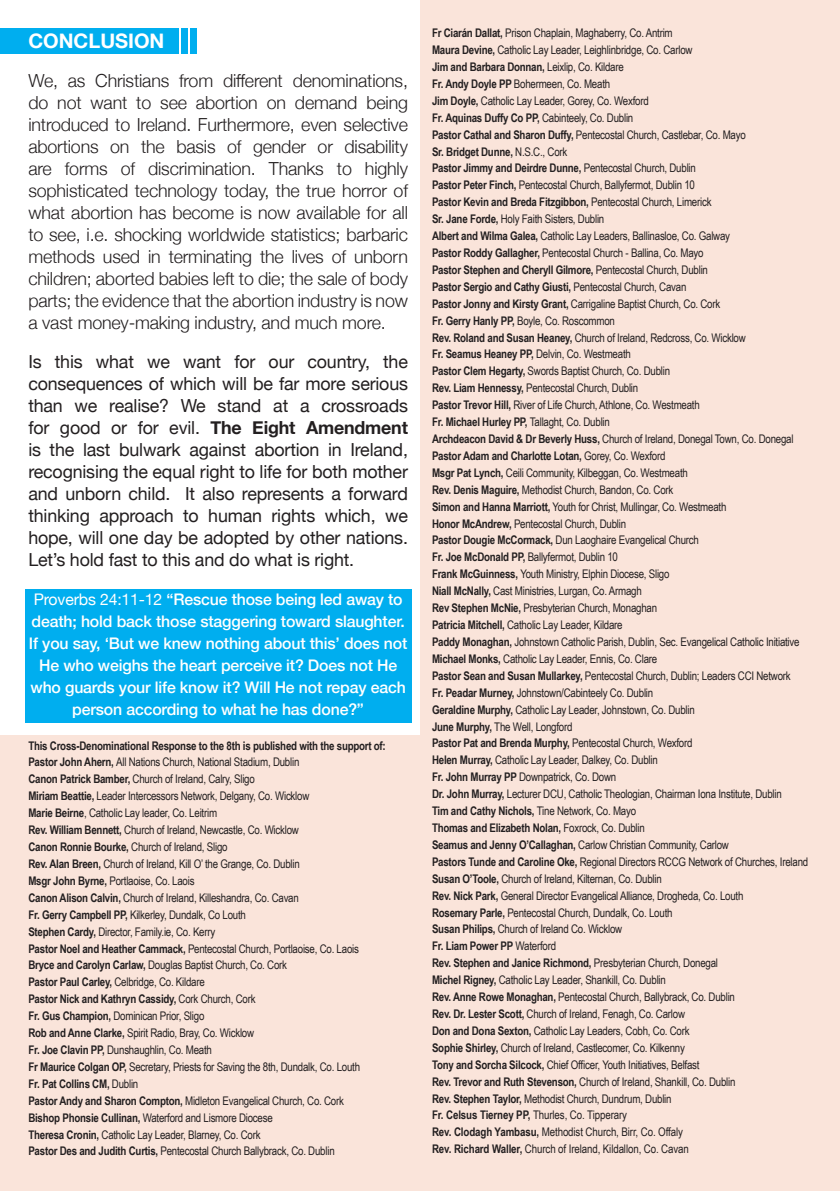
<style>
.page{position:relative;width:840px;height:1191px;background:#fff}
.page>*{position:absolute;margin:0;border:0;box-sizing:border-box;transform-origin:0 0}
.t1{font:700 20px "Helvetica Neue";color:#fff}
.t2{font:300 18px/22px "Helvetica Neue";letter-spacing:-.01em;color:#231f20;text-align:justify}
.t3{font:18px/22px "Helvetica Neue";letter-spacing:-.01em;color:#231f20;text-align:justify}
.t4{font:500 16px/22px "Helvetica Neue";letter-spacing:-.01em;color:#fff;text-align:center}
.t5{font:11.8px/17px "Arial Narrow";letter-spacing:-.02em;color:#231f20}
.s1{font-weight:700}
.s2{font-weight:400}
</style>
<div class="page">
<div style="left:24px;top:585px;width:390px;height:138px;background:#00aeef"></div>
<div style="left:420px;top:0;width:419px;height:1191px;background:#fae4da"></div>
<div style="left:0;top:735px;width:420px;height:456px;background:#fae4da"></div>
<div style="left:0;top:28px;width:178px;height:26px;background:#00aeef"></div>
<div style="left:180px;top:25px;width:10px;height:30px;background:#fff;opacity:.75"></div>
<div style="left:189px;top:25px;width:10px;height:30px;background:#fff;opacity:.75"></div>
<h1 class="t1" style="left:28px;top:25px;width:137px">CONCLUSION</h1>
<p class="t2" style="left:28px;top:68px;width:381px">We, as Christians from different denominations, do not want to see abortion on demand being introduced to Ireland. Furthermore, even selective abortions on the basis of gender or disability are forms of discrimination. Thanks to highly sophisticated technology today, the true horror of what abortion has become is now available for all to see, i.e. shocking worldwide statistics; barbaric methods used in terminating the lives of unborn children; aborted babies left to die; the sale of body parts; the evidence that the abortion industry is now a vast money-making industry, and much more.</p>
<p class="t3" style="left:28px;top:351px;width:381px">Is this what we want for our country, the consequences of which will be far more serious than we realise? We stand at a crossroads for good or for evil. <span class="s1">The Eight Amendment </span>is the last bulwark against abortion in Ireland, recognising the equal right to life for both mother and unborn child. It also represents a forward thinking approach to human rights which, we hope, will one day be adopted by other nations.<br>Let’s hold fast to this and do what is right.</p>
<p class="t4" style="left:29px;top:587px;width:379px"><span class="s2">Proverbs 24:11-12</span> “Rescue those being led away to death; hold back those staggering toward slaughter.<br>If you say, ‘But we knew nothing about this’ does not He who weighs the heart perceive it? Does not He who guards your life know it? Will He not repay each person according to what he has done?”</p>
<p class="t5" style="left:28px;top:736px;width:359px"><span class="s1">This Cross-Denominational Response to the 8th is published with the support of:<br>Pastor John Ahern,</span> All Nations Church, National Stadium, Dublin<br><span class="s1">Canon Patrick Bamber,</span> Church of Ireland, Calry, Sligo<br><span class="s1">Miriam Beattie,</span> Leader Intercessors Network, Delgany, Co. Wicklow<br><span class="s1">Marie Beirne</span>, Catholic Lay leader, Co. Leitrim<br><span class="s1">Rev. William Bennett,</span> Church of Ireland, Newcastle, Co. Wicklow<br><span class="s1">Canon Ronnie Bourke,</span> Church of Ireland, Sligo<br><span class="s1">Rev. Alan Breen,</span> Church of Ireland, Kill O’ the Grange, Co. Dublin<br><span class="s1">Msgr John Byrne,</span> Portlaoise, Co. Laois<br><span class="s1">Canon Alison Calvin,</span> Church of Ireland, Killeshandra, Co. Cavan<br><span class="s1">Fr. Gerry Campbell PP,</span> Kilkerley, Dundalk, Co Louth<br><span class="s1">Stephen Cardy,</span> Director, Family.ie, Co. Kerry<br><span class="s1">Pastor Noel and Heather Cammack,</span> Pentecostal Church, Portlaoise, Co. Laois <span class="s1">Bryce and Carolyn Carlaw,</span> Douglas Baptist Church, Co. Cork<br><span class="s1">Pastor Paul Carley,</span> Celbridge, Co. Kildare<br><span class="s1">Pastor Nick and Kathryn Cassidy,</span> Cork Church, Cork<br><span class="s1">Fr. Gus Champion,</span> Dominican Prior, Sligo<br><span class="s1">Rob and Anne Clarke,</span> Spirit Radio, Bray, Co. Wicklow<br><span class="s1">Fr. Joe Clavin PP,</span> Dunshaughlin, Co. Meath<br><span class="s1">Fr Maurice Colgan OP,</span> Secretary, Priests for Saving the 8th, Dundalk, Co. Louth<br><span class="s1">Fr. Pat Collins CM,</span> Dublin<br><span class="s1">Pastor Andy and Sharon Compton,</span> Midleton Evangelical Church, Co. Cork<br><span class="s1">Bishop Phonsie Cullinan,</span> Waterford and Lismore Diocese<br><span class="s1">Theresa Cronin,</span> Catholic Lay Leader, Blarney, Co. Cork<br><span class="s1">Pastor Des and Judith Curtis,</span> Pentecostal Church Ballybrack, Co. Dublin</p>
<p class="t5" style="left:432px;top:24px;width:377px"><span class="s1">Fr Ciarán Dallat,</span> Prison Chaplain, Maghaberry, Co. Antrim<br><span class="s1">Maura Devine,</span> Catholic Lay Leader, Leighlinbridge, Co. Carlow<br><span class="s1">Jim and Barbara Donnan,</span> Leixlip, Co. Kildare<br><span class="s1">Fr. Andy Doyle PP</span> Bohermeen, Co. Meath<br><span class="s1">Jim Doyle,</span> Catholic Lay Leader, Gorey, Co. Wexford<br><span class="s1">Fr. Aquinas Duffy Co PP,</span> Cabinteely, Co. Dublin<br><span class="s1">Pastor Cathal and Sharon Duffy,</span> Pentecostal Church, Castlebar, Co. Mayo<br><span class="s1">Sr. Bridget Dunne,</span> N.S.C., Cork<br><span class="s1">Pastor Jimmy and Deirdre Dunne,</span> Pentecostal Church, Dublin<br><span class="s1">Pastor Peter Finch,</span> Pentecostal Church, Ballyfermot, Dublin 10<br><span class="s1">Pastor Kevin and Breda Fitzgibbon,</span> Pentecostal Church, Limerick<br><span class="s1">Sr. Jane Forde,</span> Holy Faith Sisters, Dublin<br><span class="s1">Albert and Wilma Galea,</span> Catholic Lay Leaders, Ballinasloe, Co. Galway<br><span class="s1">Pastor Roddy Gallagher,</span> Pentecostal Church - Ballina, Co. Mayo<br><span class="s1">Pastor Stephen and Cheryll Gilmore,</span> Pentecostal Church, Dublin<br><span class="s1">Pastor Sergio and Cathy Giusti,</span> Pentecostal Church, Cavan<br><span class="s1">Pastor Jonny and Kirsty Grant,</span> Carrigaline Baptist Church, Co. Cork<br><span class="s1">Fr. Gerry Hanly PP,</span> Boyle, Co. Roscommon<br><span class="s1">Rev. Roland and Susan Heaney,</span> Church of Ireland, Redcross, Co. Wicklow<br><span class="s1">Fr. Seamus Heaney PP,</span> Delvin, Co. Westmeath<br><span class="s1">Pastor Clem Hegarty,</span> Swords Baptist Church, Co. Dublin<br><span class="s1">Rev. Liam Hennessy,</span> Pentecostal Church, Dublin<br><span class="s1">Pastor Trevor Hill,</span> River of Life Church, Athlone, Co. Westmeath<br><span class="s1">Fr. Michael Hurley PP,</span> Tallaght, Co. Dublin<br><span class="s1">Archdeacon David &amp; Dr Beverly Huss,</span> Church of Ireland, Donegal Town, Co. Donegal <span class="s1">Pastor Adam and Charlotte Lotan,</span> Gorey, Co. Wexford<br><span class="s1">Msgr Pat Lynch,</span> Ceili Community, Kilbeggan, Co. Westmeath<br><span class="s1">Rev. Denis Maguire,</span> Methodist Church, Bandon, Co. Cork<br><span class="s1">Simon and Hanna Marriott,</span> Youth for Christ, Mullingar, Co. Westmeath<br><span class="s1">Honor McAndrew,</span> Pentecostal Church, Dublin<br><span class="s1">Pastor Dougie McCormack,</span> Dun Laoghaire Evangelical Church<br><span class="s1">Fr. Joe McDonald PP,</span> Ballyfermot, Dublin 10<br><span class="s1">Frank McGuinness,</span> Youth Ministry, Elphin Diocese, Sligo<br><span class="s1">Niall McNally,</span> Cast Ministries, Lurgan, Co. Armagh<br><span class="s1">Rev Stephen McNie,</span> Presbyterian Church, Monaghan<br><span class="s1">Patricia Mitchell,</span> Catholic Lay Leader, Kildare<br><span class="s1">Paddy Monaghan,</span> Johnstown Catholic Parish, Dublin, Sec. Evangelical Catholic Initiative <span class="s1">Michael Monks,</span> Catholic Lay Leader, Ennis, Co. Clare<br><span class="s1">Pastor Sean and Susan Mullarkey,</span> Pentecostal Church, Dublin; Leaders CCI Network<br><span class="s1">Fr. Peadar Murney,</span> Johnstown/Cabinteely Co. Dublin<br><span class="s1">Geraldine Murphy,</span> Catholic Lay Leader, Johnstown, Co. Dublin<br><span class="s1">June Murphy,</span> The Well, Longford<br><span class="s1">Pastor Pat and Brenda Murphy,</span> Pentecostal Church, Wexford<br><span class="s1">Helen Murray,</span> Catholic Lay Leader, Dalkey, Co. Dublin<br><span class="s1">Fr. John Murray PP</span> Downpatrick, Co. Down<br><span class="s1">Dr. John Murray,</span> Lecturer DCU, Catholic Theologian, Chairman Iona Institute, Dublin<br><span class="s1">Tim and Cathy Nichols,</span> Tine Network, Co. Mayo<br><span class="s1">Thomas and Elizabeth Nolan,</span> Foxrock, Co. Dublin<br><span class="s1">Seamus and Jenny O’Callaghan,</span> Carlow Christian Community, Carlow<br><span class="s1">Pastors Tunde and Caroline Oke,</span> Regional Directors RCCG Network of Churches, Ireland <span class="s1">Susan O’Toole,</span> Church of Ireland, Kilternan, Co. Dublin<br><span class="s1">Rev. Nick Park,</span> General Director Evangelical Alliance, Drogheda, Co. Louth<br><span class="s1">Rosemary Parle,</span> Pentecostal Church, Dundalk, Co. Louth<br><span class="s1">Susan Philips,</span> Church of Ireland Co. Wicklow<br><span class="s1">Fr. Liam Power PP</span> Waterford<br><span class="s1">Rev. Stephen and Janice Richmond,</span> Presbyterian Church, Donegal<br><span class="s1">Michel Rigney,</span> Catholic Lay Leader, Shankill, Co. Dublin<br><span class="s1">Rev. Anne Rowe Monaghan,</span> Pentecostal Church, Ballybrack, Co. Dublin<br><span class="s1">Rev. Dr. Lester Scott,</span> Church of Ireland, Fenagh, Co. Carlow<br><span class="s1">Don and Dona Sexton,</span> Catholic Lay Leaders, Cobh, Co. Cork<br><span class="s1">Sophie Shirley,</span> Church of Ireland, Castlecomer, Co. Kilkenny<br><span class="s1">Tony and Sorcha Silcock,</span> Chief Officer, Youth Initiatives, Belfast<br><span class="s1">Rev. Trevor and Ruth Stevenson,</span> Church of Ireland, Shankill, Co. Dublin<br><span class="s1">Rev. Stephen Taylor,</span> Methodist Church, Dundrum, Dublin<br><span class="s1">Fr. Celsus Tierney PP,</span> Thurles, Co. Tipperary<br><span class="s1">Rev. Clodagh Yambasu,</span> Methodist Church, Birr, Co. Offaly<br><span class="s1">Rev. Richard Waller,</span> Church of Ireland, Kildallon, Co. Cavan</p>
</div>
